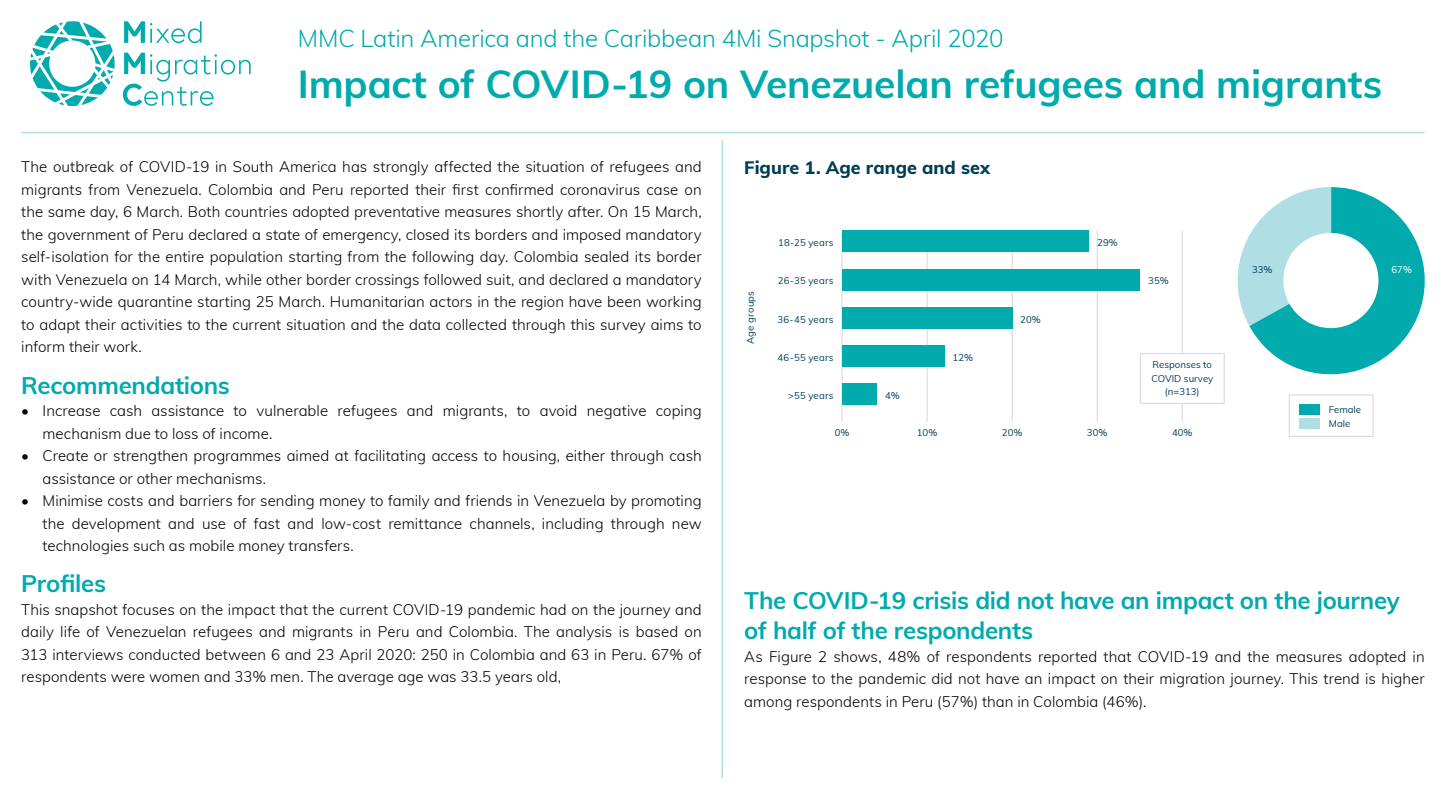
<style>
.page{position:relative;width:1446px;height:808px;background:#fff}
.page>*{position:absolute;margin:0;border:0;box-sizing:border-box;transform-origin:0 0}
.t1{font:700 39px "Muli";letter-spacing:-.005em;color:#00aaad}
.t2{font:700 24px/30px "Muli";letter-spacing:-.01em;color:#00aaad}
.t3{font:300 24px "Muli";letter-spacing:-.01em;color:#00aaad}
.t4{font:800 18px "Muli";color:#003d58}
.t5{font:300 15px/22.5px "Muli";letter-spacing:.005em;color:#000;text-align:justify}
.t6{font:9.6px/13.5px "Muli";letter-spacing:.01em;color:#003d58;text-align:center}
.t7{font:9.6px "Muli";color:#fff}
</style>
<div class="page">
<svg style="left:30px;top:21px;width:85px;height:85px"></svg>
<svg style="left:124px;top:21px;width:78px;height:22px"></svg>
<svg style="left:123px;top:53px;width:128px;height:53px"></svg>
<hr style="left:21px;top:132px;width:1403px;height:1px;background:#afdfe4">
<hr style="left:721px;top:140px;width:2px;height:638px;background:#afdfe4">
<hr style="left:841px;top:231px;width:1px;height:191px;background:#e3dadd">
<hr style="left:926px;top:231px;width:2px;height:191px;background:#e3dadd">
<hr style="left:1011px;top:231px;width:2px;height:191px;background:#e3dadd">
<hr style="left:1096px;top:231px;width:2px;height:191px;background:#e3dadd">
<hr style="left:1181px;top:231px;width:2px;height:191px;background:#e3dadd">
<div style="left:842px;top:231px;width:247px;height:21px;background:#00aaad"></div>
<div style="left:842px;top:269px;width:298px;height:21px;background:#00aaad"></div>
<div style="left:842px;top:307px;width:170px;height:21px;background:#00aaad"></div>
<div style="left:842px;top:345px;width:102px;height:22px;background:#00aaad"></div>
<div style="left:842px;top:384px;width:34px;height:21px;background:#00aaad"></div>
<div style="left:1140px;top:353px;width:85px;height:51px;background:#fff;border:1px solid #e3dadd"></div>
<div style="left:1288px;top:394px;width:85px;height:43px;background:#fff;border:1px solid #e3dadd"></div>
<div style="left:1299px;top:405px;width:20px;height:10px;background:#00aaad"></div>
<div style="left:1299px;top:418px;width:20px;height:10px;background:#afdfe4"></div>
<svg style="left:1224px;top:187px;width:200px;height:187px"></svg>
<h2 class="t3" style="left:298px;top:21px;width:707px">MMC Latin America and the Caribbean 4Mi Snapshot - April 2020</h2>
<h1 class="t1" style="left:298px;top:55px;width:1086px">Impact of COVID-19 on Venezuelan refugees and migrants</h1>
<p class="t5" style="left:21px;top:155px;width:682px">The outbreak of COVID-19 in South America has strongly affected the situation of refugees and migrants from Venezuela. Colombia and Peru reported their first confirmed coronavirus case on the same day, 6 March. Both countries adopted preventative measures shortly after. On 15 March, the government of Peru declared a state of emergency, closed its borders and imposed mandatory self-isolation for the entire population starting from the following day. Colombia sealed its border with Venezuela on 14 March, while other border crossings followed suit, and declared a mandatory country-wide quarantine starting 25 March. Humanitarian actors in the region have been working to adapt their activities to the current situation and the data collected through this survey aims to inform their work.</p>
<h2 class="t2" style="left:21px;top:369px;width:210px">Recommendations</h2>
<p class="t5" style="left:43px;top:399px;width:661px;text-indent:-21px">• Increase cash assistance to vulnerable refugees and migrants, to avoid negative coping mechanism due to loss of income.</p>
<p class="t5" style="left:43px;top:444px;width:661px;text-indent:-21px">• Create or strengthen programmes aimed at facilitating access to housing, either through cash assistance or other mechanisms.</p>
<p class="t5" style="left:43px;top:489px;width:661px;text-indent:-21px">• Minimise costs and barriers for sending money to family and friends in Venezuela by promoting the development and use of fast and low-cost remittance channels, including through new technologies such as mobile money transfers.</p>
<h2 class="t2" style="left:21px;top:567px;width:86px">Profiles</h2>
<p class="t5" style="left:21px;top:597px;width:682px">This snapshot focuses on the impact that the current COVID-19 pandemic had on the journey and daily life of Venezuelan refugees and migrants in Peru and Colombia. The analysis is based on 313 interviews conducted between 6 and 23 April 2020: 250 in Colombia and 63 in Peru. 67% of respondents were women and 33% men. The average age was 33.5 years old,</p>
<p class="t4" style="left:744px;top:155px;width:247px">Figure 1. Age range and sex</p>
<p class="t6" style="left:743px;top:344px;width:54px;rotate:-90deg">Age groups</p>
<p class="t6" style="left:778px;top:235px;width:57px">18-25 years</p>
<p class="t6" style="left:778px;top:274px;width:57px">26-35 years</p>
<p class="t6" style="left:777px;top:312px;width:58px">36-45 years</p>
<p class="t6" style="left:777px;top:350px;width:58px">46-55 years</p>
<p class="t6" style="left:788px;top:389px;width:47px">&gt;55 years</p>
<p class="t6" style="left:885px;top:389px;width:16px">4%</p>
<p class="t6" style="left:952px;top:350px;width:22px">12%</p>
<p class="t6" style="left:1020px;top:312px;width:22px">20%</p>
<p class="t6" style="left:1097px;top:235px;width:22px">29%</p>
<p class="t6" style="left:1148px;top:274px;width:22px">35%</p>
<p class="t6" style="left:1151px;top:357px;width:63px">Responses to<br>COVID survey (n=313)</p>
<p class="t6" style="left:835px;top:425px;width:16px">0%</p>
<p class="t6" style="left:917px;top:425px;width:22px">10%</p>
<p class="t6" style="left:1002px;top:425px;width:22px">20%</p>
<p class="t6" style="left:1087px;top:425px;width:22px">30%</p>
<p class="t6" style="left:1172px;top:425px;width:22px">40%</p>
<p class="t6" style="left:1252px;top:263px;width:22px">33%</p>
<p class="t7" style="left:1391px;top:263px;width:22px">67%</p>
<p class="t6" style="left:1329px;top:402px;width:34px;text-align:left">Female<br>Male</p>
<h2 class="t2" style="left:744px;top:585px;width:657px">The COVID-19 crisis did not have an impact on the journey of half of the respondents</h2>
<p class="t5" style="left:744px;top:645px;width:682px">As Figure 2 shows, 48% of respondents reported that COVID-19 and the measures adopted in response to the pandemic did not have an impact on their migration journey. This trend is higher among respondents in Peru (57%) than in Colombia (46%).</p>
</div>
